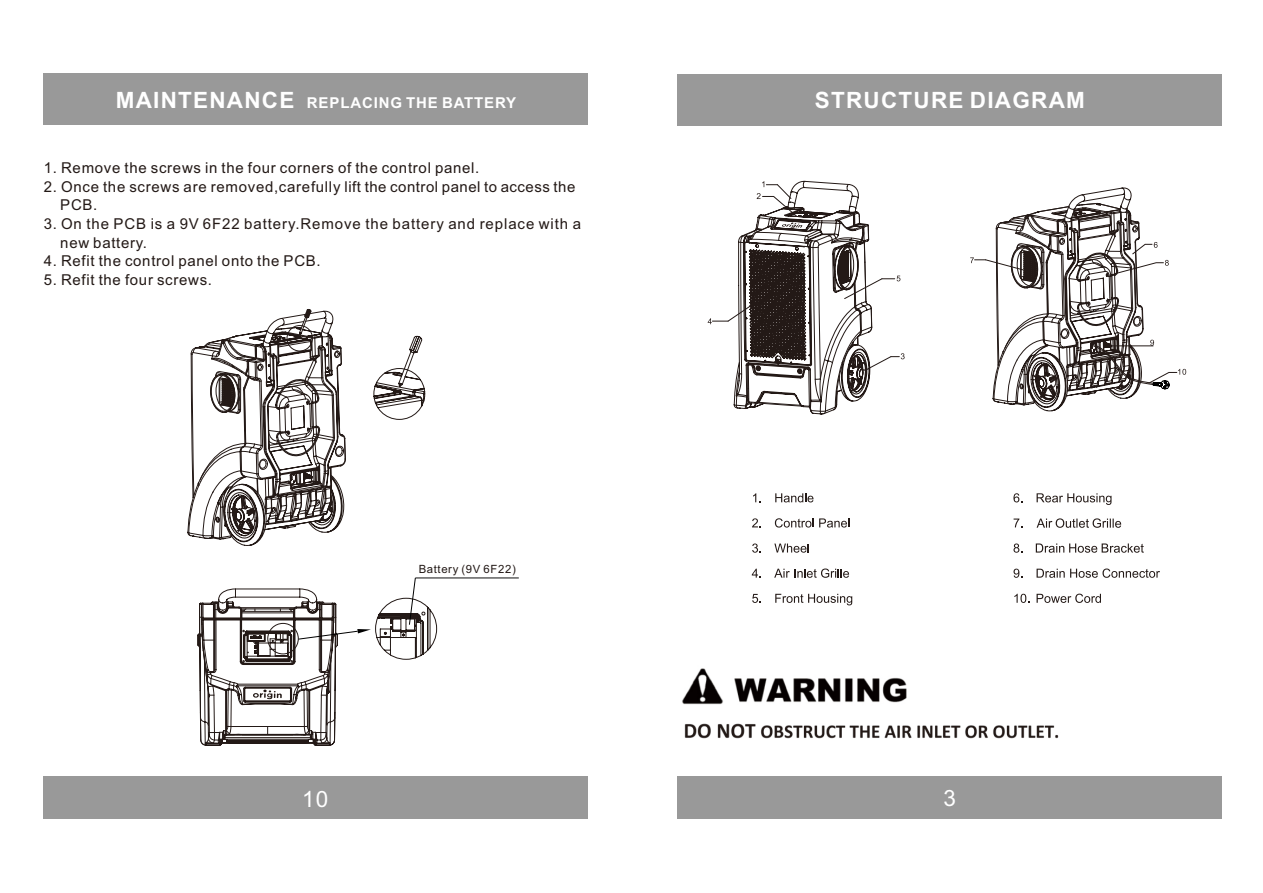
<style>
.page{position:relative;width:1263px;height:893px;background:#fff}
.page>*{position:absolute;margin:0;border:0;box-sizing:border-box;transform-origin:0 0}
.t1{font:700 22.5px "Arial";letter-spacing:.055em;color:#fff}
.t2{font:22.5px "Arial";color:#fff}
.t3{font:15px/18.6px "Arial";letter-spacing:.045em;color:#231916}
.t4{font:700 15px "Arial";letter-spacing:.055em;color:#fff}
.t5{font:11.4px "Arial";letter-spacing:.055em;color:#231916}
.s1{font-size:22.5px}
</style>
<div class="page">
<div style="left:677px;top:74px;width:544px;height:51px;background:#999"></div>
<div style="left:677px;top:777px;width:544px;height:42px;background:#999"></div>
<div style="left:44px;top:74px;width:544px;height:51px;background:#999"></div>
<svg style="left:753px;top:493px;width:8px;height:9px"></svg>
<svg style="left:775px;top:493px;width:38px;height:9px"></svg>
<svg style="left:752px;top:518px;width:9px;height:9px"></svg>
<svg style="left:775px;top:518px;width:74px;height:10px"></svg>
<svg style="left:752px;top:543px;width:9px;height:10px"></svg>
<svg style="left:774px;top:544px;width:35px;height:9px"></svg>
<svg style="left:752px;top:569px;width:9px;height:9px"></svg>
<svg style="left:774px;top:568px;width:75px;height:10px"></svg>
<svg style="left:752px;top:594px;width:9px;height:9px"></svg>
<svg style="left:775px;top:594px;width:77px;height:11px"></svg>
<svg style="left:1013px;top:493px;width:9px;height:9px"></svg>
<svg style="left:1036px;top:493px;width:75px;height:12px"></svg>
<svg style="left:1013px;top:519px;width:9px;height:8px"></svg>
<svg style="left:1013px;top:543px;width:9px;height:10px"></svg>
<svg style="left:1013px;top:569px;width:9px;height:9px"></svg>
<svg style="left:1036px;top:568px;width:124px;height:10px"></svg>
<svg style="left:1014px;top:594px;width:15px;height:9px"></svg>
<svg style="left:1036px;top:594px;width:65px;height:9px"></svg>
<svg style="left:1036px;top:543px;width:108px;height:10px"></svg>
<svg style="left:1036px;top:518px;width:85px;height:10px"></svg>
<img style="left:682px;top:668px;width:377px;height:71px">
<hr style="left:415px;top:578px;width:104px;height:1px;background:#000">
<svg style="left:188px;top:309px;width:234px;height:237px"></svg>
<svg style="left:970px;top:187px;width:216px;height:224px"></svg>
<div style="left:44px;top:777px;width:544px;height:42px;background:#999"></div>
<svg style="left:708px;top:181px;width:197px;height:233px"></svg>
<svg style="left:197px;top:577px;width:240px;height:200px"></svg>
<p class="t4" style="left:116px;top:97px;width:402px"><span class="s1">MAINTENANCE</span> REPLACING THE BATTERY</p>
<p class="t3" style="left:44px;top:160px;width:437px">1. Remove the screws in the four corners of the control panel.</p>
<p class="t3" style="left:60px;top:179px;width:517px;text-indent:-17px">2. Once the screws are removed,carefully lift the control panel to access the<br>PCB.</p>
<p class="t3" style="left:60px;top:216px;width:522px;text-indent:-17px">3. On the PCB is a 9V 6F22 battery.Remove the battery and replace with a new battery.</p>
<p class="t3" style="left:44px;top:253px;width:278px">4. Refit the control panel onto the PCB.</p>
<p class="t3" style="left:44px;top:272px;width:170px">5. Refit the four screws.</p>
<h1 class="t2" style="left:302px;top:791px;width:28px">10</h1>
<p class="t5" style="left:419px;top:565px;width:99px">Battery (9V 6F22)</p>
<h1 class="t1" style="left:815px;top:91px;width:271px">STRUCTURE DIAGRAM</h1>
<h1 class="t2" style="left:943px;top:789px;width:14px">3</h1>
</div>
